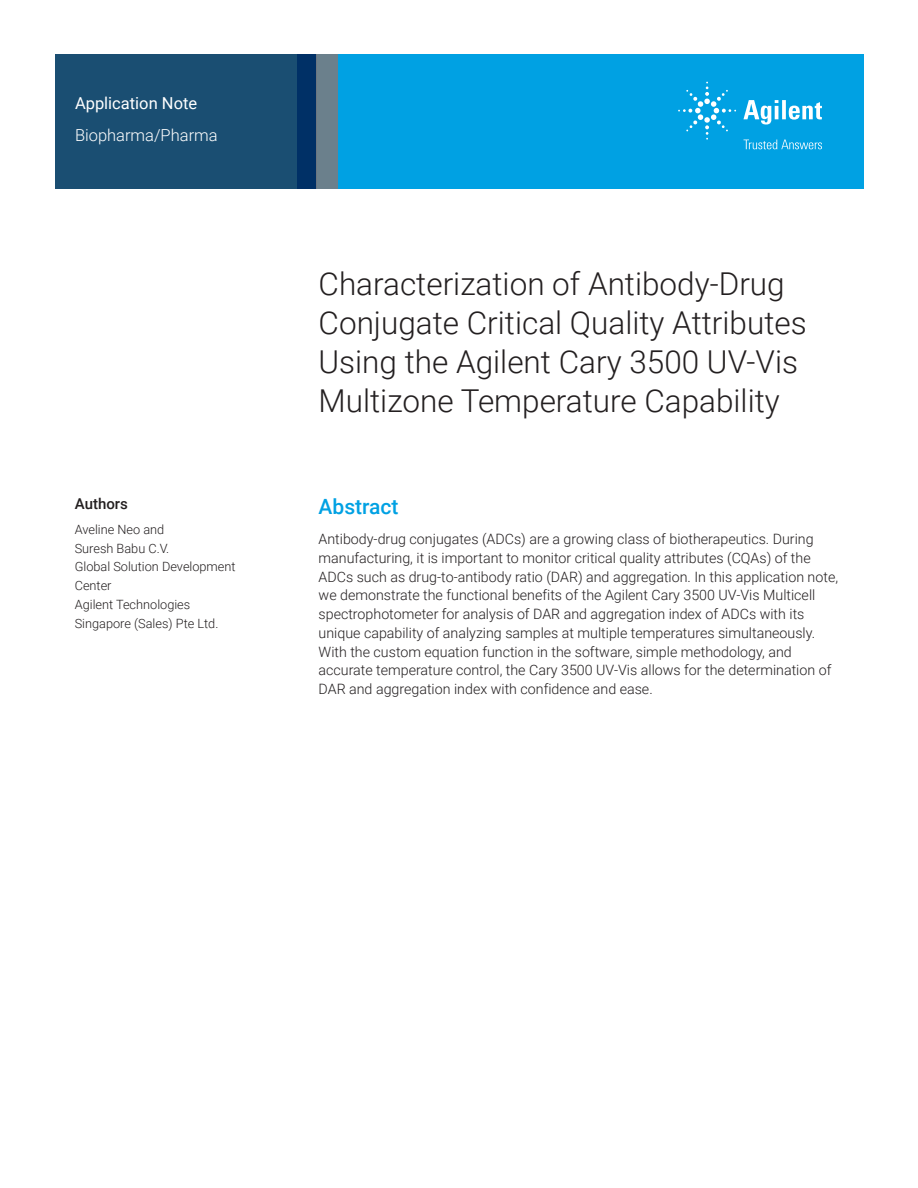
<style>
.page{position:relative;width:918px;height:1188px;background:#fff}
.page>*{position:absolute;margin:0;border:0;box-sizing:border-box;transform-origin:0 0}
.t1{font:300 31.5px/39px "Roboto";color:#231f20}
.Header_1{font:500 21px "Roboto";color:#00a1e3}
.Area_Identifier{font:300 16.5px "Roboto";color:#fff}
.Doctype{font:16.5px "Roboto";color:#fff}
.DATA_author_title{font:500 15px "Roboto";color:#231f20}
.Text{font:300 14.25px/18.8px "Roboto";color:#231f20}
.DATA_author_name___i{font:300 12.75px/18.8px "Roboto";color:#231f20}
</style>
<div class="page">
<div style="left:297px;top:54px;width:567px;height:135px;background:#00a1e3"></div>
<svg style="left:55px;top:54px;width:261px;height:135px;background:#184b71"></svg>
<div style="left:316px;top:54px;width:22px;height:135px;background:#6b808c"></div>
<svg style="left:743px;top:100px;width:79px;height:25px"></svg>
<svg style="left:678px;top:82px;width:58px;height:58px"></svg>
<svg style="left:744px;top:140px;width:78px;height:9px"></svg>
<p class="Doctype" style="left:75px;top:91px;width:124px">Application Note</p>
<p class="Area_Identifier" style="left:75px;top:124px;width:144px">Biopharma/Pharma</p>
<p class="DATA_author_title" style="left:75px;top:493px;width:55px">Authors</p>
<p class="DATA_author_name___i" style="left:75px;top:519px;width:162px">Aveline Neo and<br>Suresh Babu C.V.<br>Global Solution Development<br>Center<br>Agilent Technologies<br>Singapore (Sales) Pte Ltd.</p>
<p class="t1" style="left:319px;top:263px;width:490px">Characterization of Antibody-Drug Conjugate Critical Quality Attributes Using the Agilent Cary 3500 UV-Vis Multizone Temperature Capability</p>
<p class="Header_1" style="left:319px;top:491px;width:82px">Abstract</p>
<p class="Text" style="left:319px;top:529px;width:521px">Antibody-drug conjugates (ADCs) are a growing class of biotherapeutics. During manufacturing, it is important to monitor critical quality attributes (CQAs) of the ADCs such as drug-to-antibody ratio (DAR) and aggregation. In this application note, we demonstrate the functional benefits of the Agilent Cary 3500 UV-Vis Multicell spectrophotometer for analysis of DAR and aggregation index of ADCs with its unique capability of analyzing samples at multiple temperatures simultaneously.<br>With the custom equation function in the software, simple methodology, and accurate temperature control, the Cary 3500 UV-Vis allows for the determination of DAR and aggregation index with confidence and ease.</p>
</div>
